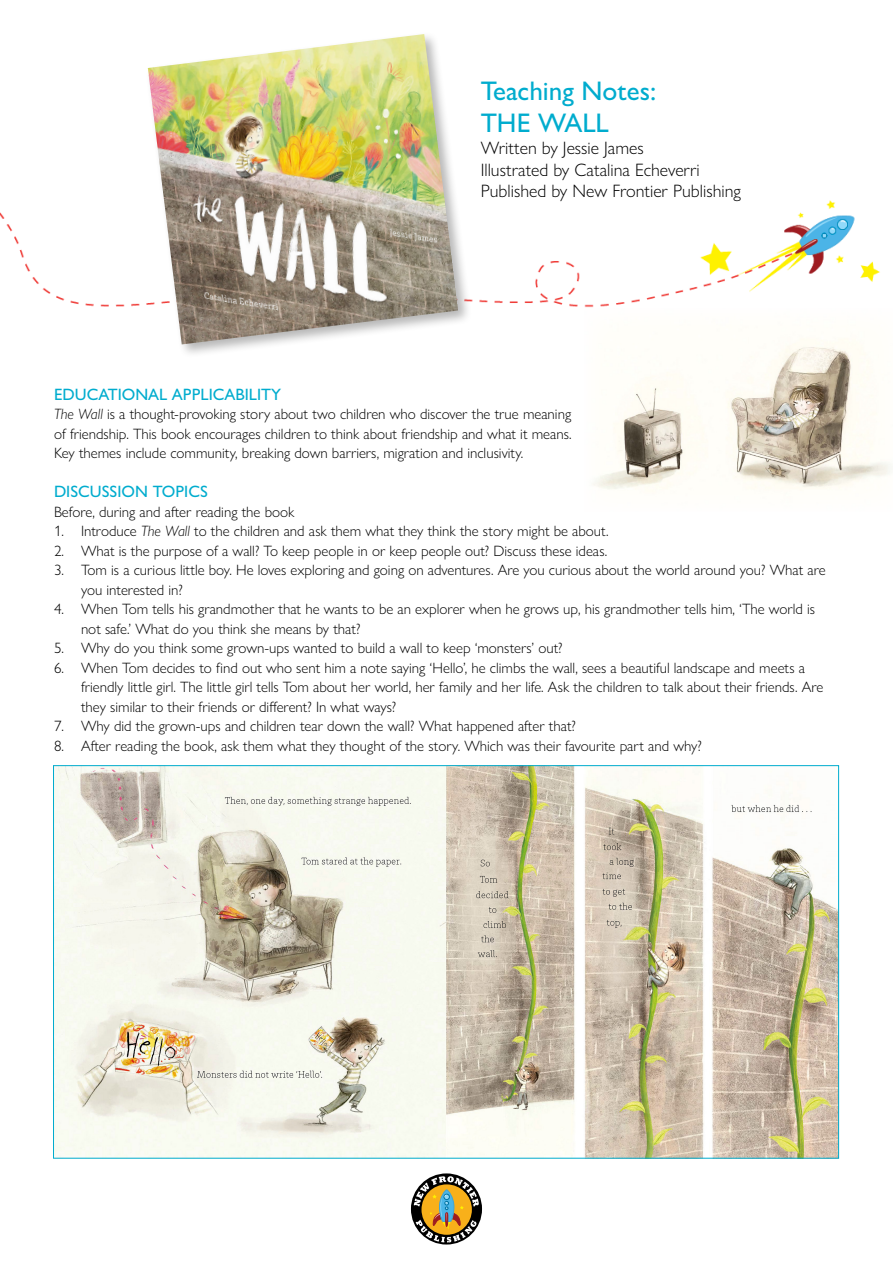
<style>
.page{position:relative;width:893px;height:1263px;background:#fff}
.page>*{position:absolute;margin:0;border:0;box-sizing:border-box;transform-origin:0 0}
.t1{font:500 27px "Gill Sans Nova";color:#00acce}
.t2{font:300 18px "Gill Sans Nova";color:#000}
.Heading{font:500 16.5px "Gill Sans Nova";color:#00acce}
.Paragraph{font:300 15px/19.5px "Gill Sans Nova";color:#000}
.s1{font-style:italic}
</style>
<div class="page">
<svg style="left:411px;top:1173px;width:71px;height:71px"></svg>
<svg style="left:414px;top:1176px;width:65px;height:66px"></svg>
<img style="left:55px;top:767px;width:782px;height:389px">
<img style="left:0;top:200px;width:880px;height:108px">
<div style="left:145px;top:31px;width:327px;height:328px;background:#000;opacity:.29"></div>
<img style="left:148px;top:34px;width:310px;height:310px">
<img style="left:593px;top:338px;width:297px;height:154px">
<p class="t1" style="left:481px;top:74px;width:177px">Teaching Notes:</p>
<p class="t1" style="left:481px;top:107px;width:130px">THE WALL</p>
<p class="t2" style="left:481px;top:137px;width:165px">Written by Jessie James</p>
<p class="t2" style="left:481px;top:158px;width:220px">Illustrated by Catalina Echeverri</p>
<p class="t2" style="left:481px;top:180px;width:262px">Published by New Frontier Publishing</p>
<p class="Heading" style="left:54px;top:384px;width:229px">EDUCATIONAL APPLICABILITY</p>
<p class="Paragraph" style="left:54px;top:404px;width:519px"><span class="s1">The Wall</span> is a thought-provoking story about two children who discover the true meaning</p>
<p class="Paragraph" style="left:54px;top:424px;width:519px">of friendship. This book encourages children to think about friendship and what it means.</p>
<p class="Paragraph" style="left:54px;top:443px;width:471px">Key themes include community, breaking down barriers, migration and inclusivity.</p>
<p class="Heading" style="left:54px;top:481px;width:155px">DISCUSSION TOPICS</p>
<p class="Paragraph" style="left:54px;top:502px;width:242px">Before, during and after reading the book</p>
<p class="Paragraph" style="left:54px;top:521px;width:556px">1. Introduce <span class="s1">The Wall</span> to the children and ask them what they think the story might be about.</p>
<p class="Paragraph" style="left:54px;top:541px;width:555px">2. What is the purpose of a wall? To keep people in or keep people out? Discuss these ideas.</p>
<p class="Paragraph" style="left:81px;top:560px;width:746px;text-indent:-27px">3. Tom is a curious little boy. He loves exploring and going on adventures. Are you curious about the world around you? What are you interested in?</p>
<p class="Paragraph" style="left:81px;top:599px;width:736px;text-indent:-27px">4. When Tom tells his grandmother that he wants to be an explorer when he grows up, his grandmother tells him, ‘The world is not safe.’ What do you think she means by that?</p>
<p class="Paragraph" style="left:54px;top:638px;width:510px">5. Why do you think some grown-ups wanted to build a wall to keep ‘monsters’ out?</p>
<p class="Paragraph" style="left:81px;top:658px;width:744px;text-indent:-27px">6. When Tom decides to find out who sent him a note saying ‘Hello’, he climbs the wall, sees a beautiful landscape and meets a friendly little girl. The little girl tells Tom about her world, her family and her life. Ask the children to talk about their friends. Are they similar to their friends or different? In what ways?</p>
<p class="Paragraph" style="left:54px;top:716px;width:523px">7. Why did the grown-ups and children tear down the wall? What happened after that?</p>
<p class="Paragraph" style="left:54px;top:736px;width:649px">8. After reading the book, ask them what they thought of the story. Which was their favourite part and why?</p>
</div>
